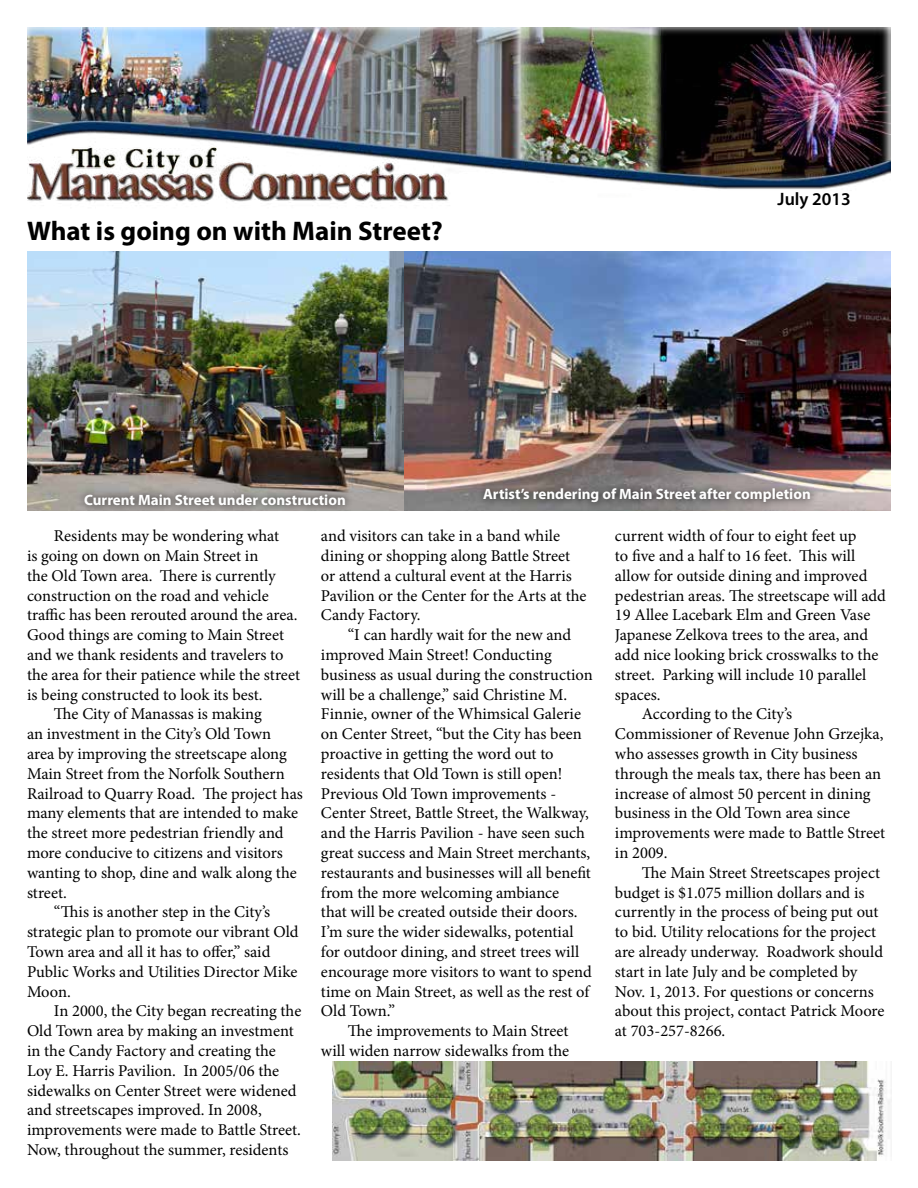
<style>
.page{position:relative;width:918px;height:1188px;background:#fff}
.page>*{position:absolute;margin:0;border:0;box-sizing:border-box;transform-origin:0 0}
.t1{font:700 27px "Myriad Pro";color:#000}
.t2{font:600 18px "Myriad Pro";color:#000}
.t3{font:16.5px/19.8px "Minion Pro";color:#000}
.t4{font:700 15px "Myriad Pro";color:#fff}
</style>
<div class="page">
<img style="left:403px;top:252px;width:488px;height:258px">
<img style="left:27px;top:252px;width:376px;height:258px">
<img style="left:333px;top:1062px;width:558px;height:98px">
<div style="left:78px;top:487px;width:275px;height:26px;background:#000;opacity:.75"></div>
<div style="left:476px;top:482px;width:342px;height:29px;background:#000;opacity:.75"></div>
<img style="left:27px;top:27px;width:864px;height:175px">
<h1 class="t1" style="left:27px;top:213px;width:418px">What is going on with Main Street?</h1>
<p class="t2" style="left:778px;top:187px;width:75px">July 2013</p>
<p class="t4" style="left:84px;top:490px;width:263px">Current Main Street under construction</p>
<p class="t4" style="left:483px;top:485px;width:329px">Artist’s rendering of Main Street after completion</p>
<p class="t3" style="left:54px;top:526px;width:227px">Residents may be wondering what</p>
<p class="t3" style="left:27px;top:546px;width:233px">is going on down on Main Street in</p>
<p class="t3" style="left:27px;top:566px;width:250px">the Old Town area. There is currently</p>
<p class="t3" style="left:27px;top:586px;width:243px">construction on the road and vehicle</p>
<p class="t3" style="left:27px;top:605px;width:272px">traffic has been rerouted around the area.</p>
<p class="t3" style="left:27px;top:625px;width:259px">Good things are coming to Main Street</p>
<p class="t3" style="left:27px;top:645px;width:258px">and we thank residents and travelers to</p>
<p class="t3" style="left:27px;top:665px;width:275px">the area for their patience while the street</p>
<p class="t3" style="left:27px;top:685px;width:237px">is being constructed to look its best.</p>
<p class="t3" style="left:54px;top:704px;width:209px">The City of Manassas is making</p>
<p class="t3" style="left:27px;top:724px;width:246px">an investment in the City’s Old Town</p>
<p class="t3" style="left:27px;top:744px;width:261px">area by improving the streetscape along</p>
<p class="t3" style="left:27px;top:764px;width:259px">Main Street from the Norfolk Southern</p>
<p class="t3" style="left:27px;top:784px;width:277px">Railroad to Quarry Road. The project has</p>
<p class="t3" style="left:27px;top:803px;width:273px">many elements that are intended to make</p>
<p class="t3" style="left:27px;top:823px;width:258px">the street more pedestrian friendly and</p>
<p class="t3" style="left:27px;top:843px;width:257px">more conducive to citizens and visitors</p>
<p class="t3" style="left:27px;top:863px;width:271px">wanting to shop, dine and walk along the</p>
<p class="t3" style="left:27px;top:883px;width:41px">street.</p>
<p class="t3" style="left:54px;top:902px;width:218px">“This is another step in the City’s</p>
<p class="t3" style="left:27px;top:922px;width:273px">strategic plan to promote our vibrant Old</p>
<p class="t3" style="left:27px;top:942px;width:245px">Town area and all it has to offer,” said</p>
<p class="t3" style="left:27px;top:962px;width:272px">Public Works and Utilities Director Mike</p>
<p class="t3" style="left:27px;top:982px;width:45px">Moon.</p>
<p class="t3" style="left:54px;top:1001px;width:249px">In 2000, the City began recreating the</p>
<p class="t3" style="left:27px;top:1021px;width:268px">Old Town area by making an investment</p>
<p class="t3" style="left:27px;top:1041px;width:250px">in the Candy Factory and creating the</p>
<p class="t3" style="left:27px;top:1061px;width:254px">Loy E. Harris Pavilion. In 2005/06 the</p>
<p class="t3" style="left:27px;top:1081px;width:271px">sidewalks on Center Street were widened</p>
<p class="t3" style="left:27px;top:1100px;width:236px">and streetscapes improved. In 2008,</p>
<p class="t3" style="left:27px;top:1120px;width:275px">improvements were made to Battle Street.</p>
<p class="t3" style="left:27px;top:1140px;width:263px">Now, throughout the summer, residents</p>
<p class="t3" style="left:321px;top:526px;width:267px">and visitors can take in a band while dining or shopping along Battle Street or attend a cultural event at the Harris Pavilion or the Center for the Arts at the Candy Factory.</p>
<p class="t3" style="left:321px;top:625px;width:273px;text-indent:27px">“I can hardly wait for the new and improved Main Street! Conducting business as usual during the construction will be a challenge,” said Christine M.<br>Finnie, owner of the Whimsical Galerie on Center Street, “but the City has been proactive in getting the word out to residents that Old Town is still open!<br>Previous Old Town improvements - Center Street, Battle Street, the Walkway, and the Harris Pavilion - have seen such great success and Main Street merchants, restaurants and businesses will all benefit from the more welcoming ambiance<br>that will be created outside their doors.<br>I’m sure the wider sidewalks, potential for outdoor dining, and street trees will encourage more visitors to want to spend time on Main Street, as well as the rest of Old Town.”</p>
<p class="t3" style="left:321px;top:1021px;width:250px;text-align:right">The improvements to Main Street will widen narrow sidewalks from the</p>
<p class="t3" style="left:615px;top:526px;width:243px">current width of four to eight feet up</p>
<p class="t3" style="left:615px;top:546px;width:242px">to five and a half to 16 feet. This will</p>
<p class="t3" style="left:615px;top:566px;width:254px">allow for outside dining and improved</p>
<p class="t3" style="left:615px;top:586px;width:273px">pedestrian areas. The streetscape will add</p>
<p class="t3" style="left:615px;top:605px;width:257px">19 Allee Lacebark Elm and Green Vase</p>
<p class="t3" style="left:615px;top:625px;width:255px">Japanese Zelkova trees to the area, and</p>
<p class="t3" style="left:615px;top:645px;width:265px">add nice looking brick crosswalks to the</p>
<p class="t3" style="left:615px;top:665px;width:253px">street. Parking will include 10 parallel</p>
<p class="t3" style="left:615px;top:685px;width:47px">spaces.</p>
<p class="t3" style="left:642px;top:704px;width:152px">According to the City’s</p>
<p class="t3" style="left:615px;top:724px;width:270px">Commissioner of Revenue John Grzejka,</p>
<p class="t3" style="left:615px;top:744px;width:244px">who assesses growth in City business</p>
<p class="t3" style="left:615px;top:764px;width:268px">through the meals tax, there has been an</p>
<p class="t3" style="left:615px;top:784px;width:257px">increase of almost 50 percent in dining</p>
<p class="t3" style="left:615px;top:803px;width:237px">business in the Old Town area since</p>
<p class="t3" style="left:615px;top:823px;width:272px">improvements were made to Battle Street</p>
<p class="t3" style="left:615px;top:843px;width:54px">in 2009.</p>
<p class="t3" style="left:642px;top:863px;width:240px">The Main Street Streetscapes project</p>
<p class="t3" style="left:615px;top:883px;width:251px">budget is $1.075 million dollars and is</p>
<p class="t3" style="left:615px;top:902px;width:265px">currently in the process of being put out</p>
<p class="t3" style="left:615px;top:922px;width:263px">to bid. Utility relocations for the project</p>
<p class="t3" style="left:615px;top:942px;width:270px">are already underway. Roadwork should</p>
<p class="t3" style="left:615px;top:962px;width:244px">start in late July and be completed by</p>
<p class="t3" style="left:615px;top:982px;width:260px">Nov. 1, 2013. For questions or concerns</p>
<p class="t3" style="left:615px;top:1001px;width:271px">about this project, contact Patrick Moore</p>
<p class="t3" style="left:615px;top:1021px;width:112px">at 703-257-8266.</p>
</div>
